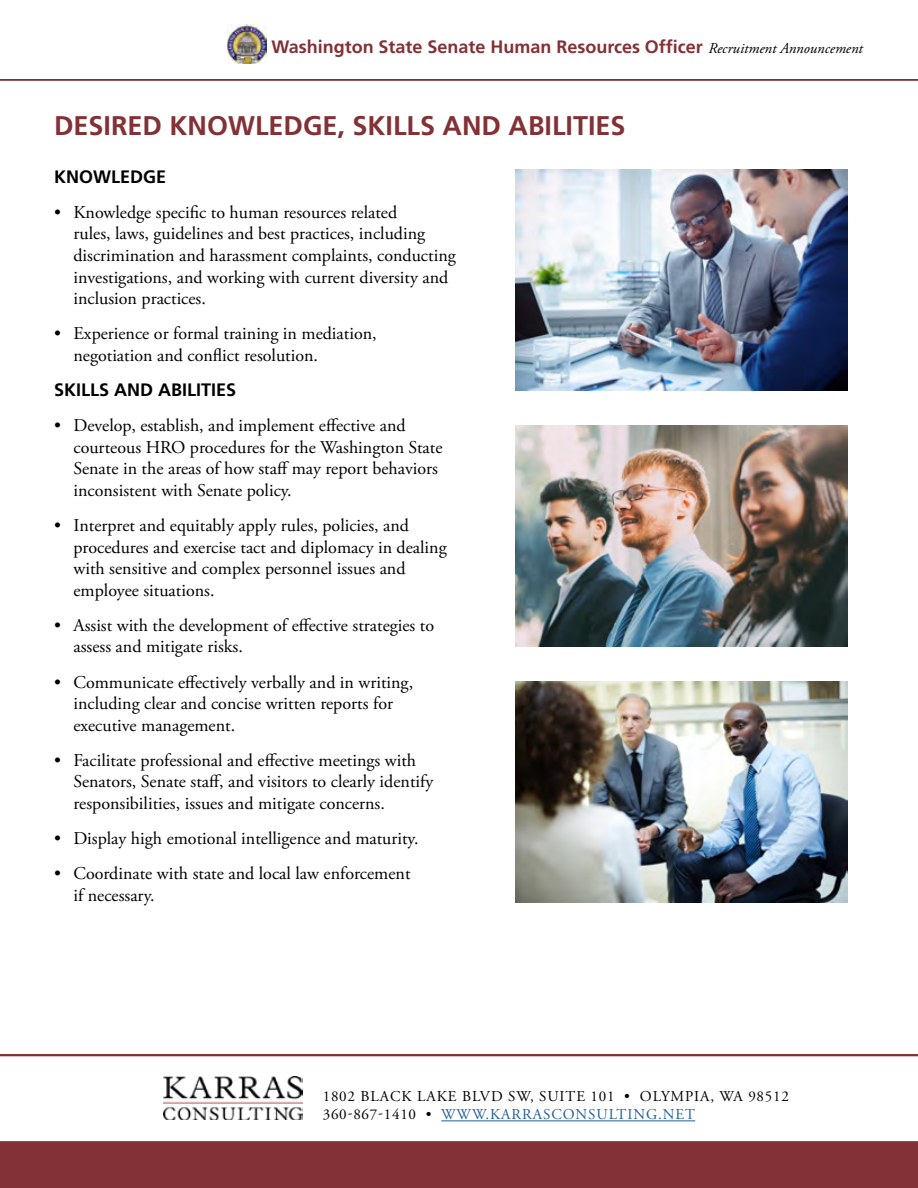
<style>
.page{position:relative;width:918px;height:1188px;background:#fff}
.page>*{position:absolute;margin:0;border:0;box-sizing:border-box;transform-origin:0 0}
.t1{font:700 27px "Frutiger";color:#823136}
.t2{font:18px/21.6px "Adobe Garamond Pro";color:#000}
.t3{font:700 18px "Frutiger";color:#823136}
.t4{font:700 18px "Frutiger";color:#000}
.t5{font:15px/18px "Adobe Garamond Pro";letter-spacing:.065em;color:#000}
.s1{font-family:"Adobe Garamond Pro";font-weight:400;font-style:italic;font-size:15px;color:#000}
.s2{color:#215e9e}
</style>
<div class="page">
<svg style="left:0;top:1054px;width:918px;height:88px"></svg>
<img style="left:163px;top:1077px;width:139px;height:42px">
<img style="left:227px;top:24px;width:40px;height:39px">
<hr style="left:441px;top:1120px;width:254px;height:1px;background:#215e9e">
<hr style="left:0;top:79px;width:918px;height:2px;background:#823136">
<div style="left:0;top:1142px;width:918px;height:46px;background:#823136"></div>
<hr style="left:0;top:1055px;width:918px;height:1px;background:#823136">
<img style="left:515px;top:169px;width:333px;height:222px">
<img style="left:515px;top:425px;width:333px;height:222px">
<img style="left:515px;top:681px;width:333px;height:222px">
<p class="t3" style="left:271px;top:36px;width:593px">Washington State Senate Human Resources Officer <span class="s1">Recruitment Announcement</span></p>
<h1 class="t1" style="left:54px;top:110px;width:573px">DESIRED KNOWLEDGE, SKILLS AND ABILITIES</h1>
<p class="t4" style="left:54px;top:166px;width:114px">KNOWLEDGE</p>
<p class="t2" style="left:73px;top:202px;width:384px;text-indent:-19px">• Knowledge specific to human resources related<br>rules, laws, guidelines and best practices, including discrimination and harassment complaints, conducting investigations, and working with current diversity and inclusion practices.</p>
<p class="t2" style="left:73px;top:323px;width:305px;text-indent:-19px">• Experience or formal training in mediation, negotiation and conflict resolution.</p>
<p class="t4" style="left:54px;top:379px;width:184px">SKILLS AND ABILITIES</p>
<p class="t2" style="left:73px;top:415px;width:370px;text-indent:-19px">• Develop, establish, and implement effective and courteous HRO procedures for the Washington State Senate in the areas of how staff may report behaviors inconsistent with Senate policy.</p>
<p class="t2" style="left:73px;top:515px;width:375px;text-indent:-19px">• Interpret and equitably apply rules, policies, and procedures and exercise tact and diplomacy in dealing with sensitive and complex personnel issues and employee situations.</p>
<p class="t2" style="left:73px;top:615px;width:362px;text-indent:-19px">• Assist with the development of effective strategies to assess and mitigate risks.</p>
<p class="t2" style="left:73px;top:672px;width:341px;text-indent:-19px">• Communicate effectively verbally and in writing, including clear and concise written reports for executive management.</p>
<p class="t2" style="left:73px;top:750px;width:361px;text-indent:-19px">• Facilitate professional and effective meetings with<br>Senators, Senate staff, and visitors to clearly identify responsibilities, issues and mitigate concerns.</p>
<p class="t2" style="left:54px;top:828px;width:366px">• Display high emotional intelligence and maturity.</p>
<p class="t2" style="left:73px;top:863px;width:339px;text-indent:-19px">• Coordinate with state and local law enforcement if necessary.</p>
<p class="t5" style="left:323px;top:1088px;width:468px">1802 BLACK LAKE BLVD SW, SUITE 101 • OLYMPIA, WA 98512<br>360-867-1410 • <span class="s2">WWW.KARRASCONSULTING.NET</span></p>
</div>
